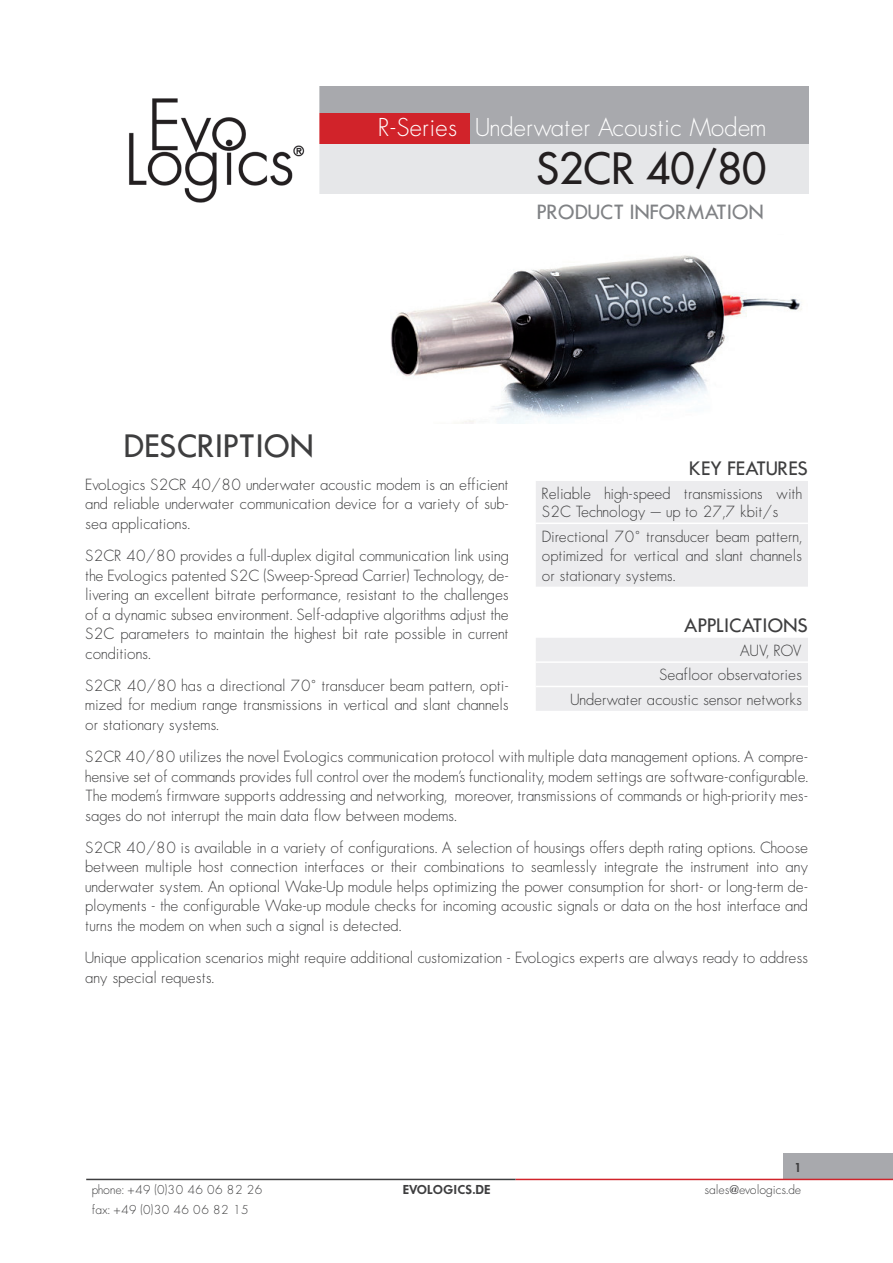
<style>
.page{position:relative;width:893px;height:1263px;background:#fff}
.page>*{position:absolute;margin:0;border:0;box-sizing:border-box;transform-origin:0 0}
.t1{font:42px "Futura";color:#231f20}
.t2{font:30px "Futura ICG";color:#3e3e3f}
.t3{font:300 24px "Futura ICG";color:#fff}
.t4{font:19.05px "Futura ICG";color:#808285}
.t5{font:18px "Futura ICG";color:#3e3e3f}
.t6{font:300 15px/19.5px "Futura ICG";color:#3e3e3f;text-align:justify}
.t7{font:300 12px/19.5px "Futura ICG";color:#3e3e3f}
.t8{font:600 12px "Futura ICG";color:#3e3e3f}
</style>
<div class="page">
<div style="left:86px;top:132px;width:723px;height:61px;background:#e6e7e9"></div>
<div style="left:86px;top:86px;width:723px;height:58px;background:#a8a9ad"></div>
<div style="left:312px;top:113px;width:158px;height:31px;background:#d1232a"></div>
<div style="left:783px;top:1153px;width:110px;height:26px;background:#a8a9ad"></div>
<hr style="left:515px;top:1179px;width:378px;height:1px;background:#d1232a">
<hr style="left:86px;top:1179px;width:429px;height:1px;background:#3e3e3f">
<div style="left:85px;top:85px;width:234px;height:159px;background:#fff"></div>
<img style="left:119px;top:87px;width:190px;height:116px">
<div style="left:536px;top:481px;width:272px;height:106px;background:#ececee"></div>
<hr style="left:536px;top:522px;width:272px;height:2px;background:#fff">
<div style="left:536px;top:638px;width:272px;height:73px;background:#ececee"></div>
<hr style="left:536px;top:661px;width:272px;height:2px;background:#fff">
<hr style="left:536px;top:686px;width:272px;height:1px;background:#fff">
<img style="left:304px;top:235px;width:498px;height:189px">
<h3 class="t3" style="left:378px;top:111px;width:80px">R-Series</h3>
<h3 class="t3" style="left:476px;top:111px;width:292px">Underwater Acoustic Modem</h3>
<h1 class="t1" style="left:537px;top:142px;width:231px">S2CR 40/80</h1>
<p class="t4" style="left:537px;top:199px;width:228px">PRODUCT INFORMATION</p>
<h2 class="t2" style="left:124px;top:427px;width:191px">DESCRIPTION</h2>
<p class="t6" style="left:85px;top:474px;width:425px">EvoLogics S2CR 40/80 underwater acoustic modem is an efficient and reliable underwater communication device for a variety of sub&shy;sea applications.</p>
<p class="t6" style="left:85px;top:545px;width:425px">S2CR 40/80 provides a full-duplex digital communication link using the EvoLogics patented S2C (Sweep-Spread Carrier) Technology, de&shy;livering an excellent bitrate performance, resistant to the challenges of a dynamic subsea environment. Self-adaptive algorithms adjust the S2C parameters to maintain the highest bit rate possible in current conditions.</p>
<p class="t6" style="left:85px;top:675px;width:425px">S2CR 40/80 has a directional 70° transducer beam pattern, opti&shy;mized for medium range transmissions in vertical and slant channels or stationary systems.</p>
<p class="t6" style="left:85px;top:746px;width:724px">S2CR 40/80 utilizes the novel EvoLogics communication protocol with multiple data management options. A compre&shy;hensive set of commands provides full control over the modem’s functionality, modem settings are software-configurable.<br>The modem’s firmware supports addressing and networking, moreover, transmissions of commands or high-priority mes&shy;sages do not interrupt the main data flow between modems.</p>
<p class="t6" style="left:85px;top:837px;width:724px">S2CR 40/80 is available in a variety of configurations. A selection of housings offers depth rating options. Choose between multiple host connection interfaces or their combinations to seamlessly integrate the instrument into any underwater system. An optional Wake-Up module helps optimizing the power consumption for short- or long-term de&shy;ployments - the configurable Wake-up module checks for incoming acoustic signals or data on the host interface and turns the modem on when such a signal is detected.</p>
<p class="t6" style="left:85px;top:947px;width:724px">Unique application scenarios might require additional customization - EvoLogics experts are always ready to address any special requests.</p>
<p class="t5" style="left:689px;top:457px;width:121px">KEY FEATURES</p>
<p class="t6" style="left:542px;top:485px;width:262px;line-height:18px">Reliable high-speed transmissions with<br>S2C Technology – up to 27,7 kbit/s</p>
<p class="t6" style="left:542px;top:526px;width:262px">Directional 70° transducer beam pattern, optimized for vertical and slant channels or stationary systems.</p>
<p class="t5" style="left:684px;top:613px;width:126px">APPLICATIONS</p>
<p class="t6" style="left:570px;top:638px;width:233px;line-height:24.3px;text-align:right">AUV, ROV<br>Seafloor observatories<br>Underwater acoustic sensor networks</p>
<p class="t8" style="left:793px;top:1159px;width:10px">1</p>
<p class="t7" style="left:92px;top:1180px;width:172px">phone: +49 (0)30 46 06 82 26 fax: +49 (0)30 46 06 82 15</p>
<p class="t8" style="left:403px;top:1182px;width:89px">EVOLOGICS.DE</p>
<p class="t7" style="left:705px;top:1180px;width:98px">sales@evologics.de</p>
</div>
